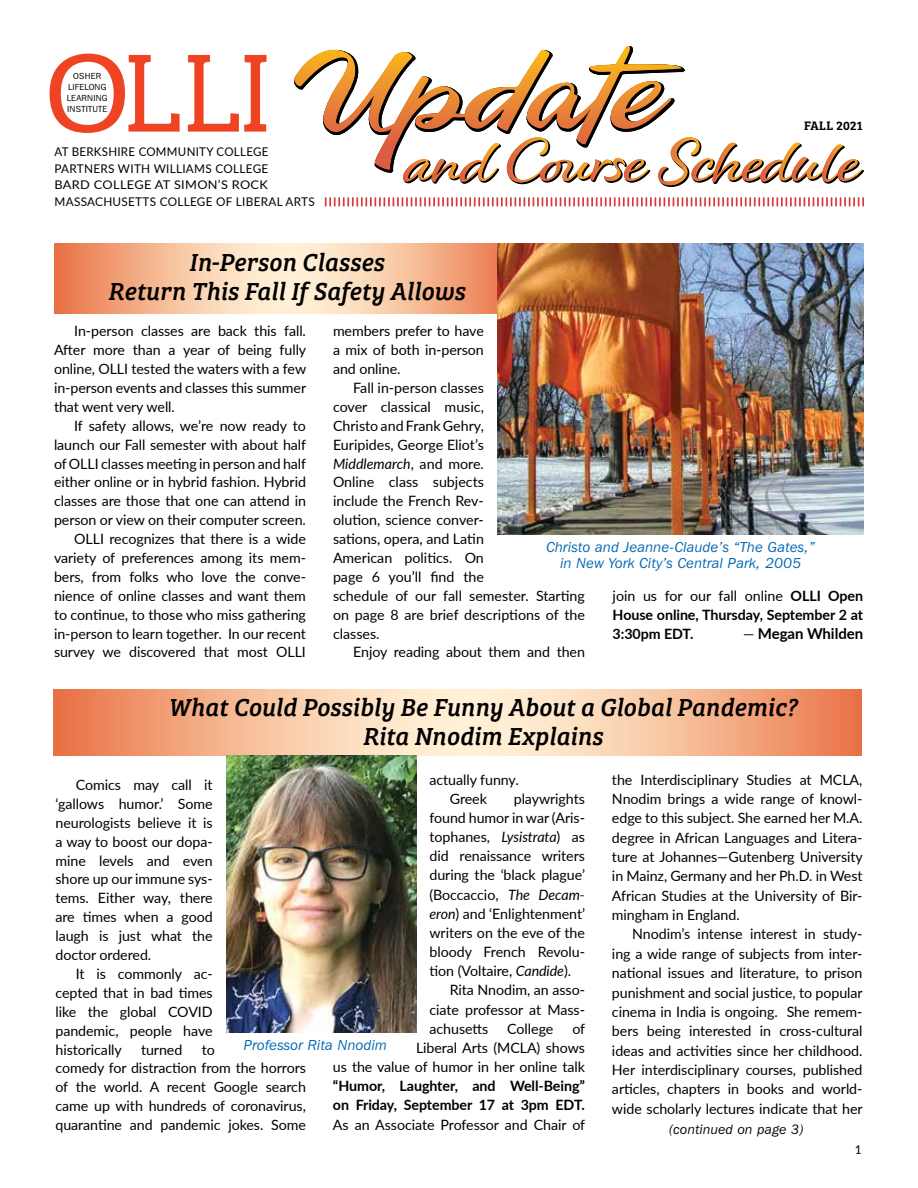
<style>
.page{position:relative;width:918px;height:1188px;background:#fff}
.page>*{position:absolute;margin:0;border:0;box-sizing:border-box;transform-origin:0 0}
.t1{font:300 115.2px "Bree Serif";color:#ef4423;scale:1.18 1}
.t2{font:italic 25.5px/28.5px "Bree Serif";letter-spacing:.005em;color:#000;text-align:center;scale:.96 1}
.t3{font:700 15px "Lato";letter-spacing:-.005em;color:#000}
.t4{font:italic 14.4px/16.5px "Franklin Gothic IT Cby BT";letter-spacing:.02em;color:#0067b1;text-align:center}
.t5{font:14.25px/18.9px "Lato";letter-spacing:-.005em;color:#000;text-align:justify}
.t6{font:700 14.25px/18.9px "Lato";letter-spacing:-.005em;color:#000;text-align:justify}
.t7{font:italic 13.5px "Franklin Gothic IT Cby BT";letter-spacing:.025em;color:#000}
.t8{font:600 12.75px "Bree Serif";letter-spacing:.025em;color:#000}
.t9{font:12px/16.5px "Lato";letter-spacing:.025em;color:#000;scale:.96 1}
.t10{font:12px "Lato";letter-spacing:.025em;color:#000}
.t11{font:8.7px/11.2px "Franklin Gothic IT Cby BT";letter-spacing:.025em;color:#000;text-align:center}
.s1{font-style:italic}
.s2{font-weight:400}
.s3{font-weight:400;font-size:14.25px}
</style>
<div class="page">
<svg style="left:54px;top:690px;width:808px;height:66px;background:#f5bd9a"></svg>
<svg style="left:55px;top:244px;width:442px;height:69px;background:#f6c09d"></svg>
<svg style="left:325px;top:197px;width:539px;height:9px"></svg>
<img style="left:226px;top:756px;width:190px;height:276px">
<img style="left:497px;top:244px;width:367px;height:290px">
<svg style="left:294px;top:46px;width:570px;height:141px"></svg>
<h1 class="t1" style="left:42px;top:9px;width:197px">OLLI</h1>
<p class="t11" style="left:67px;top:70px;width:42px">OSHER<br>LIFELONG<br>LEARNING<br>INSTITUTE</p>
<p class="t9" style="left:55px;top:143px;width:273px">AT BERKSHIRE COMMUNITY COLLEGE<br>PARTNERS WITH WILLIAMS COLLEGE<br>BARD COLLEGE AT SIMON’S ROCK<br>MASSACHUSETTS COLLEGE OF LIBERAL ARTS</p>
<h2 class="t2" style="left:108px;top:246px;width:373px">In-Person Classes<br>Return This Fall If Safety Allows</h2>
<p class="t8" style="left:804px;top:116px;width:60px">FALL 2021</p>
<p class="t5" style="left:54px;top:321px;width:254px;text-indent:20px">In-person classes are back this fall.<br>After more than a year of being fully online, OLLI tested the waters with a few in-person events and classes this summer that went very well.</p>
<p class="t5" style="left:54px;top:416px;width:254px;text-align:right">If safety allows, we’re now ready to launch our Fall semester with about half of OLLI classes meeting in person and half either online or in hybrid fashion. Hybrid classes are those that one can attend in person or view on their computer screen.<br>OLLI recognizes that there is a wide variety of preferences among its mem&shy;bers, from folks who love the conve&shy;nience of online classes and want them to continue, to those who miss gathering in-person to learn together. In our recent survey we discovered that most OLLI</p>
<p class="t5" style="left:333px;top:321px;width:152px">members prefer to have a mix of both in-person and online.</p>
<p class="t5" style="left:333px;top:378px;width:253px;text-align:left;text-indent:20px">Fall in-person classes<br>cover classical music,<br>Christo and Frank Gehry,<br>Euripides, George Eliot’s<br><span class="s1">Middlemarch</span>, and more.<br>Online class subjects<br>include the French Rev-<br>olution, science conver-<br>sations, opera, and Latin<br>American politics. On<br>page 6 you’ll find the<br>schedule of our fall semester. Starting on page 8 are brief descriptions of the classes.</p>
<p class="t5" style="left:353px;top:642px;width:233px">Enjoy reading about them and then</p>
<p class="t4" style="left:546px;top:538px;width:270px">Christo and Jeanne-Claude’s “The Gates,” in New York City’s Central Park, 2005</p>
<p class="t6" style="left:613px;top:586px;width:252px"><span class="s2">join us for our fall online</span> OLLI Open House online, Thursday, September 2 at 3:30pm EDT.</p>
<p class="t3" style="left:743px;top:622px;width:122px"><span class="s3">—</span> Megan Whilden</p>
<h2 class="t2" style="left:168px;top:691px;width:657px">What Could Possibly Be Funny About a Global Pandemic?<br>Rita Nnodim Explains</h2>
<p class="t5" style="left:450px;top:769px;width:70px;text-indent:-20px">actually funny.<br>Greek</p>
<p class="t5" style="left:55px;top:775px;width:159px;text-indent:20px">Comics may call it ‘gallows humor.’ Some neurologists believe it is a way to boost our dopa&shy;mine levels and even shore up our immune sys&shy;tems. Either way, there are times when a good laugh is just what the doctor ordered.</p>
<p class="t5" style="left:55px;top:964px;width:159px;text-indent:20px">It is commonly ac&shy;cepted that in bad times like the global COVID pandemic, people have historically</p>
<p class="t5" style="left:514px;top:789px;width:73px">playwrights</p>
<p class="t5" style="left:430px;top:808px;width:157px">found humor in war (Aris-</p>
<p class="t5" style="left:430px;top:827px;width:157px">tophanes, <span class="s1">Lysistrata</span>) as</p>
<p class="t5" style="left:430px;top:846px;width:157px">did renaissance writers</p>
<p class="t5" style="left:430px;top:865px;width:157px">during the ‘black plague’</p>
<p class="t5" style="left:430px;top:884px;width:157px">(Boccaccio, <span class="s1">The Decam-</span></p>
<p class="t5" style="left:430px;top:904px;width:157px"><span class="s1">eron</span>) and ‘Enlightenment’</p>
<p class="t5" style="left:430px;top:923px;width:157px">writers on the eve of the</p>
<p class="t5" style="left:430px;top:942px;width:157px">bloody French Revolu-</p>
<p class="t5" style="left:430px;top:961px;width:143px">tion (Voltaire, <span class="s1">Candide</span>).</p>
<p class="t5" style="left:450px;top:980px;width:137px">Rita Nnodim, an asso-</p>
<p class="t5" style="left:430px;top:999px;width:157px">ciate professor at Mass-</p>
<p class="t5" style="left:430px;top:1019px;width:60px">achusetts</p>
<p class="t5" style="left:507px;top:1019px;width:48px">College</p>
<p class="t5" style="left:333px;top:1018px;width:254px;text-align:right">of<br>Liberal Arts (MCLA) shows<br>us the value of humor in her online talk</p>
<p class="t6" style="left:333px;top:1076px;width:253px">“Humor, Laughter, and Well-Being” on Friday, September 17 at 3pm EDT.</p>
<p class="t5" style="left:333px;top:1114px;width:254px">As an Associate Professor and Chair of</p>
<p class="t4" style="left:244px;top:1037px;width:145px">Professor Rita Nnodim</p>
<p class="t5" style="left:141px;top:1039px;width:43px">turned</p>
<p class="t5" style="left:55px;top:1039px;width:252px;text-align:left;text-indent:146px">to<br>comedy for distraction from the horrors of the world. A recent Google search came up with hundreds of coronavirus, quarantine and pandemic jokes. Some</p>
<p class="t5" style="left:612px;top:769px;width:252px;line-height:19.4px">the Interdisciplinary Studies at MCLA, Nnodim brings a wide range of knowl&shy;edge to this subject. She earned her M.A. degree in African Languages and Litera&shy;ture at Johannes—Gutenberg University in Mainz, Germany and her Ph.D. in West African Studies at the University of Bir&shy;mingham in England.</p>
<p class="t5" style="left:612px;top:924px;width:252px;line-height:19.4px;text-indent:20px">Nnodim’s intense interest in study&shy;ing a wide range of subjects from inter&shy;national issues and literature, to prison punishment and social justice, to popular cinema in India is ongoing. She remem&shy;bers being interested in cross-cultural ideas and activities since her childhood.<br>Her interdisciplinary courses, published articles, chapters in books and world&shy;wide scholarly lectures indicate that her</p>
<p class="t7" style="left:669px;top:1121px;width:137px">(continued on page 3)</p>
<p class="t10" style="left:855px;top:1141px;width:8px">1</p>
</div>
